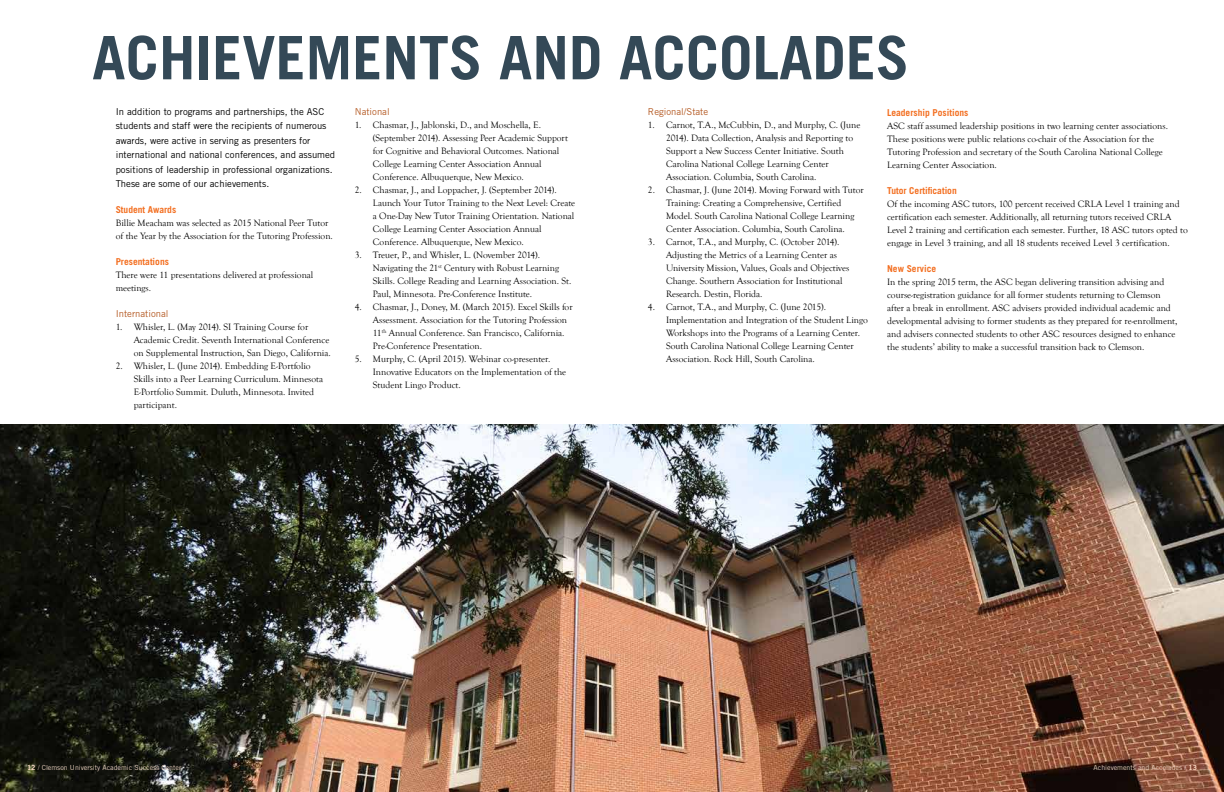
<style>
.page{position:relative;width:1224px;height:792px;background:#fff}
.page>*{position:absolute;margin:0;border:0;box-sizing:border-box;transform-origin:0 0}
.t1{font:700 60px "Trade Gothic LT Std";color:#344957}
.t2{font:9.5px/13px "Goudy Old Style T";color:#000}
.t3{font:9.5px/14.5px "Trade Gothic LT Std";color:#000}
.t4{font:700 9.5px "Trade Gothic LT Std";color:#f36f21}
.t5{font:9.5px "Trade Gothic LT Std";color:#b55b25}
.t6{font:7px "Trade Gothic LT Std";color:#ead2c0}
.s1{font-family:"Trade Gothic LT Std Bd 2";color:#fedec7}
.s2{color:#d1bfb4}
</style>
<div class="page">
<img style="left:0;top:425px;width:1224px;height:367px">
<h1 class="t1" style="left:92px;top:21px;width:819px">ACHIEVEMENTS AND ACCOLADES</h1>
<p class="t5" style="left:355px;top:106px;width:36px">National</p>
<p class="t2" style="left:373px;top:118px;width:197px;text-indent:-18px">1. Chasmar, J., Jablonski, D., and Moschella, E. (September 2014). Assessing Peer Academic Support for Cognitive and Behavioral Outcomes. National College Learning Center Association Annual Conference. Albuquerque, New Mexico.</p>
<p class="t2" style="left:373px;top:183px;width:204px;text-indent:-18px">2. Chasmar, J., and Loppacher, J. (September 2014).<br>Launch Your Tutor Training to the Next Level: Create a One-Day New Tutor Training Orientation. National College Learning Center Association Annual Conference. Albuquerque, New Mexico.</p>
<p class="t2" style="left:373px;top:248px;width:200px;text-indent:-18px">3. Treuer, P., and Whisler, L. (November 2014).<br>Navigating the 21<sup>st</sup> Century with Robust Learning Skills. College Reading and Learning Association. St.<br>Paul, Minnesota. Pre-Conference Institute.</p>
<p class="t2" style="left:373px;top:300px;width:201px;text-indent:-18px">4. Chasmar, J., Doney, M. (March 2015). Excel Skills for Assessment. Association for the Tutoring Profession 11<sup>th</sup> Annual Conference. San Francisco, California.<br>Pre-Conference Presentation.</p>
<p class="t2" style="left:373px;top:352px;width:195px;text-indent:-18px">5. Murphy, C. (April 2015). Webinar co-presenter.<br>Innovative Educators on the Implementation of the<br>Student Lingo Product.</p>
<p class="t5" style="left:648px;top:106px;width:62px">Regional/State</p>
<p class="t2" style="left:666px;top:118px;width:196px;text-indent:-18px">1. Carnot, T.A., McCubbin, D., and Murphy, C. (June 2014). Data Collection, Analysis and Reporting to Support a New Success Center Initiative. South Carolina National College Learning Center Association. Columbia, South Carolina.</p>
<p class="t2" style="left:666px;top:183px;width:199px;text-indent:-18px">2. Chasmar, J. (June 2014). Moving Forward with Tutor Training: Creating a Comprehensive, Certified Model. South Carolina National College Learning Center Association. Columbia, South Carolina.</p>
<p class="t2" style="left:666px;top:235px;width:185px;text-indent:-18px">3. Carnot, T.A., and Murphy, C. (October 2014).<br>Adjusting the Metrics of a Learning Center as University Mission, Values, Goals and Objectives Change. Southern Association for Institutional Research. Destin, Florida.</p>
<p class="t2" style="left:666px;top:300px;width:203px;text-indent:-18px">4. Carnot, T.A., and Murphy, C. (June 2015).<br>Implementation and Integration of the Student Lingo Workshops into the Programs of a Learning Center.<br>South Carolina National College Learning Center Association. Rock Hill, South Carolina.</p>
<p class="t3" style="left:116px;top:104px;width:221px">In addition to programs and partnerships, the ASC students and staff were the recipients of numerous awards, were active in serving as presenters for international and national conferences, and assumed positions of leadership in professional organizations.<br>These are some of our achievements.</p>
<p class="t4" style="left:116px;top:204px;width:62px">Student Awards</p>
<p class="t2" style="left:116px;top:217px;width:219px">Billie Meacham was selected as 2015 National Peer Tutor of the Year by the Association for the Tutoring Profession.</p>
<p class="t4" style="left:116px;top:256px;width:55px">Presentations</p>
<p class="t2" style="left:116px;top:269px;width:199px">There were 11 presentations delivered at professional meetings.</p>
<p class="t5" style="left:116px;top:308px;width:54px">International</p>
<p class="t2" style="left:134px;top:321px;width:199px;text-indent:-18px">1. Whisler, L. (May 2014). SI Training Course for<br>Academic Credit. Seventh International Conference on Supplemental Instruction, San Diego, California.</p>
<p class="t2" style="left:134px;top:360px;width:191px;text-indent:-18px">2. Whisler, L. (June 2014). Embedding E-Portfolio Skills into a Peer Learning Curriculum. Minnesota E-Portfolio Summit. Duluth, Minnesota. Invited participant.</p>
<p class="t4" style="left:887px;top:107px;width:83px">Leadership Positions</p>
<p class="t2" style="left:887px;top:120px;width:282px">ASC staff assumed leadership positions in two learning center associations.<br>These positions were public relations co-chair of the Association for the Tutoring Profession and secretary of the South Carolina National College Learning Center Association.</p>
<p class="t4" style="left:887px;top:185px;width:71px">Tutor Certification</p>
<p class="t2" style="left:887px;top:198px;width:302px">Of the incoming ASC tutors, 100 percent received CRLA Level 1 training and certification each semester. Additionally, all returning tutors received CRLA Level 2 training and certification each semester. Further, 18 ASC tutors opted to engage in Level 3 training, and all 18 students received Level 3 certification.</p>
<p class="t4" style="left:887px;top:263px;width:51px">New Service</p>
<p class="t2" style="left:887px;top:276px;width:292px">In the spring 2015 term, the ASC began delivering transition advising and course-registration guidance for all former students returning to Clemson after a break in enrollment. ASC advisers provided individual academic and developmental advising to former students as they prepared for re-enrollment, and advisers connected students to other ASC resources designed to enhance the students’ ability to make a successful transition back to Clemson.</p>
<p class="t6" style="left:27px;top:763px;width:156px"><span class="s1">12</span> <span class="s2">/</span> Clemson University Academic Success Center</p>
<p class="t6" style="left:1094px;top:763px;width:105px">Achievements and Accolades <span class="s2">/</span> <span class="s1">13</span></p>
</div>
